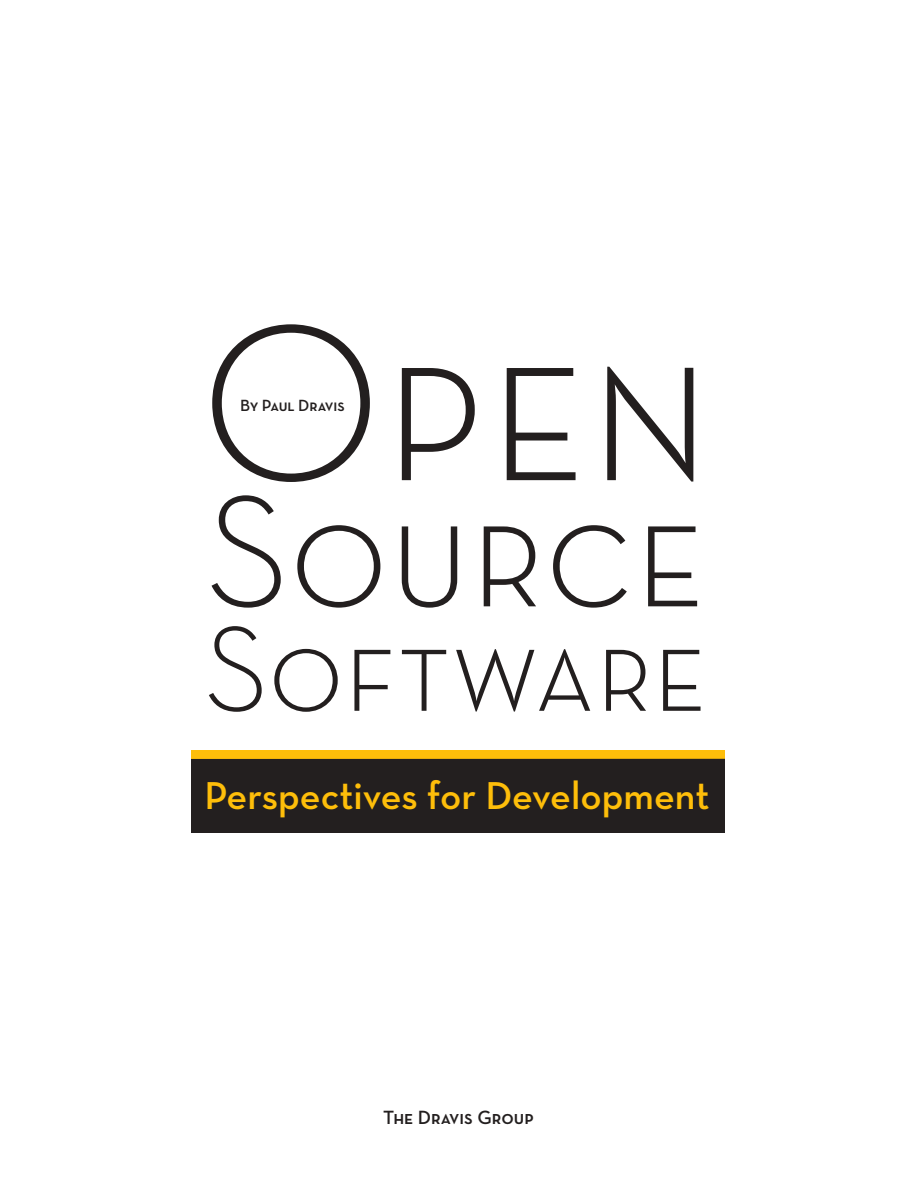
<style>
.page{position:relative;width:918px;height:1188px;background:#fff}
.page>*{position:absolute;margin:0;border:0;box-sizing:border-box;transform-origin:0 0}
.t1{font:226.5px "Neutra Text Light SC";color:#231f1f}
.t2{font:161.4px "Neutra Text Light SC";color:#231f1f}
.t3{font:123px "Neutra Text Light SC";color:#231f1f}
.t4{font:600 39.6px "Neutra Text";color:#febe0a}
.t5{font:19.5px "Neutra Text Demi SC";color:#231f1f}
.t6{font:16.5px "Neutra Text Demi SC";color:#231f1f}
</style>
<div class="page">
<div style="left:191px;top:759px;width:534px;height:73px;background:#231f1f"></div>
<h1 class="t1" style="left:199px;top:270px;width:515px">Open</h1>
<p class="t6" style="left:240px;top:395px;width:106px">By Paul Dravis</p>
<h2 class="t2" style="left:206px;top:456px;width:502px">Source</h2>
<h3 class="t3" style="left:204px;top:596px;width:505px">Software</h3>
<p class="t4" style="left:204px;top:780px;width:507px">Perspectives for Development</p>
<p class="t5" style="left:383px;top:1106px;width:152px">The Dravis Group</p>
</div>
